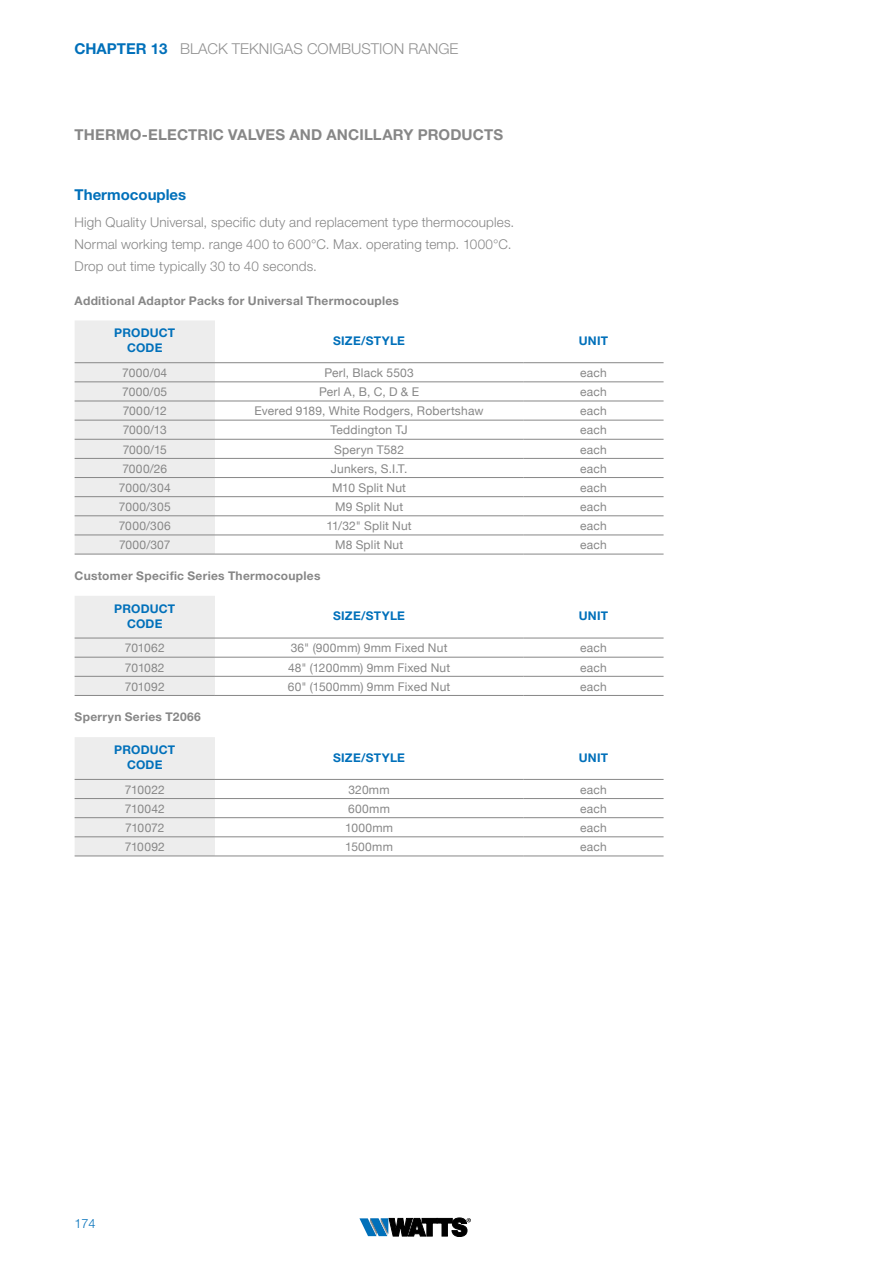
<style>
.page{position:relative;width:893px;height:1263px;background:#fff}
.page>*{position:absolute;margin:0;border:0;box-sizing:border-box;transform-origin:0 0}
.t1{font:700 15px "Helvetica Neue LT Std";letter-spacing:.01em;color:#878787}
.t2{font:300 15px "Helvetica Neue LT Std";color:#929292}
.t3{font:700 15px "Helvetica Neue LT Std";color:#0070ba}
.t4{font:300 13.5px/22.2px "Helvetica Neue LT Std";letter-spacing:.01em;color:#878787}
.t5{font:300 12.75px "Helvetica Neue LT Std";color:#0070ba}
.t6{font:12px "Helvetica Neue";letter-spacing:.015em;color:#878787}
.t7{font:700 12px "Helvetica Neue LT Std";letter-spacing:.025em;color:#878787}
.t8{font:700 12px/15px "Helvetica Neue LT Std";letter-spacing:.02em;color:#0070ba;text-align:center}
.s1{font-weight:700;color:#0070ba}
</style>
<div class="page">
<svg style="left:359px;top:1218px;width:112px;height:18px"></svg>
<div style="left:75px;top:321px;width:140px;height:233px;background:#ededed"></div>
<hr style="left:75px;top:362px;width:140px;height:1px;background:#878787">
<hr style="left:215px;top:362px;width:308px;height:1px;background:#878787">
<hr style="left:523px;top:362px;width:141px;height:1px;background:#878787">
<hr style="left:75px;top:382px;width:140px;height:1px;background:#878787">
<hr style="left:215px;top:382px;width:308px;height:1px;background:#878787">
<hr style="left:523px;top:382px;width:141px;height:1px;background:#878787">
<hr style="left:75px;top:401px;width:140px;height:1px;background:#878787">
<hr style="left:215px;top:401px;width:308px;height:1px;background:#878787">
<hr style="left:523px;top:401px;width:141px;height:1px;background:#878787">
<hr style="left:75px;top:420px;width:140px;height:1px;background:#878787">
<hr style="left:215px;top:420px;width:308px;height:1px;background:#878787">
<hr style="left:523px;top:420px;width:141px;height:1px;background:#878787">
<hr style="left:75px;top:439px;width:140px;height:1px;background:#878787">
<hr style="left:215px;top:439px;width:308px;height:1px;background:#878787">
<hr style="left:523px;top:439px;width:141px;height:1px;background:#878787">
<hr style="left:75px;top:458px;width:140px;height:1px;background:#878787">
<hr style="left:215px;top:458px;width:308px;height:1px;background:#878787">
<hr style="left:523px;top:458px;width:141px;height:1px;background:#878787">
<hr style="left:75px;top:477px;width:140px;height:1px;background:#878787">
<hr style="left:215px;top:477px;width:308px;height:1px;background:#878787">
<hr style="left:523px;top:477px;width:141px;height:1px;background:#878787">
<hr style="left:75px;top:496px;width:140px;height:1px;background:#878787">
<hr style="left:215px;top:496px;width:308px;height:1px;background:#878787">
<hr style="left:523px;top:496px;width:141px;height:1px;background:#878787">
<hr style="left:75px;top:515px;width:140px;height:1px;background:#878787">
<hr style="left:215px;top:515px;width:308px;height:1px;background:#878787">
<hr style="left:523px;top:515px;width:141px;height:1px;background:#878787">
<hr style="left:75px;top:535px;width:140px;height:1px;background:#878787">
<hr style="left:215px;top:535px;width:308px;height:1px;background:#878787">
<hr style="left:523px;top:535px;width:141px;height:1px;background:#878787">
<hr style="left:75px;top:554px;width:140px;height:1px;background:#878787">
<hr style="left:215px;top:554px;width:308px;height:1px;background:#878787">
<hr style="left:523px;top:554px;width:141px;height:1px;background:#878787">
<div style="left:75px;top:596px;width:140px;height:99px;background:#ededed"></div>
<hr style="left:75px;top:638px;width:140px;height:1px;background:#878787">
<hr style="left:215px;top:638px;width:308px;height:1px;background:#878787">
<hr style="left:523px;top:638px;width:141px;height:1px;background:#878787">
<hr style="left:75px;top:657px;width:140px;height:1px;background:#878787">
<hr style="left:215px;top:657px;width:308px;height:1px;background:#878787">
<hr style="left:523px;top:657px;width:141px;height:1px;background:#878787">
<hr style="left:75px;top:676px;width:140px;height:1px;background:#878787">
<hr style="left:215px;top:676px;width:308px;height:1px;background:#878787">
<hr style="left:523px;top:676px;width:141px;height:1px;background:#878787">
<hr style="left:75px;top:695px;width:140px;height:1px;background:#878787">
<hr style="left:215px;top:695px;width:308px;height:1px;background:#878787">
<hr style="left:523px;top:695px;width:141px;height:1px;background:#878787">
<div style="left:75px;top:737px;width:140px;height:119px;background:#ededed"></div>
<hr style="left:75px;top:779px;width:140px;height:1px;background:#878787">
<hr style="left:215px;top:779px;width:308px;height:1px;background:#878787">
<hr style="left:523px;top:779px;width:141px;height:1px;background:#878787">
<hr style="left:75px;top:798px;width:140px;height:1px;background:#878787">
<hr style="left:215px;top:798px;width:308px;height:1px;background:#878787">
<hr style="left:523px;top:798px;width:141px;height:1px;background:#878787">
<hr style="left:75px;top:817px;width:140px;height:1px;background:#878787">
<hr style="left:215px;top:817px;width:308px;height:1px;background:#878787">
<hr style="left:523px;top:817px;width:141px;height:1px;background:#878787">
<hr style="left:75px;top:836px;width:140px;height:1px;background:#878787">
<hr style="left:215px;top:836px;width:308px;height:1px;background:#878787">
<hr style="left:523px;top:836px;width:141px;height:1px;background:#878787">
<hr style="left:75px;top:856px;width:140px;height:1px;background:#878787">
<hr style="left:215px;top:856px;width:308px;height:1px;background:#878787">
<hr style="left:523px;top:856px;width:141px;height:1px;background:#878787">
<p class="t2" style="left:74px;top:39px;width:386px"><span class="s1">CHAPTER 13</span> BLACK TEKNIGAS COMBUSTION RANGE</p>
<p class="t1" style="left:75px;top:126px;width:430px">THERMO-ELECTRIC VALVES AND ANCILLARY PRODUCTS</p>
<p class="t3" style="left:75px;top:186px;width:113px">Thermocouples</p>
<p class="t4" style="left:75px;top:211px;width:441px">High Quality Universal, specific duty and replacement type thermocouples.<br>Normal working temp. range 400 to 600°C. Max. operating temp. 1000°C.<br>Drop out time typically 30 to 40 seconds.</p>
<p class="t7" style="left:75px;top:293px;width:326px">Additional Adaptor Packs for Universal Thermocouples</p>
<p class="t8" style="left:114px;top:325px;width:63px">PRODUCT<br>CODE</p>
<p class="t8" style="left:333px;top:333px;width:73px">SIZE/STYLE</p>
<p class="t8" style="left:579px;top:333px;width:31px">UNIT</p>
<p class="t6" style="left:122px;top:362px;width:46px">7000/04</p>
<p class="t6" style="left:324px;top:362px;width:91px">Perl, Black 5503</p>
<p class="t6" style="left:580px;top:362px;width:28px">each</p>
<p class="t6" style="left:122px;top:382px;width:46px">7000/05</p>
<p class="t6" style="left:319px;top:382px;width:101px">Perl A, B, C, D &amp; E</p>
<p class="t6" style="left:580px;top:382px;width:28px">each</p>
<p class="t6" style="left:123px;top:401px;width:46px">7000/12</p>
<p class="t6" style="left:255px;top:401px;width:230px">Evered 9189, White Rodgers, Robertshaw</p>
<p class="t6" style="left:580px;top:401px;width:28px">each</p>
<p class="t6" style="left:123px;top:420px;width:46px">7000/13</p>
<p class="t6" style="left:330px;top:420px;width:79px">Teddington TJ</p>
<p class="t6" style="left:580px;top:420px;width:28px">each</p>
<p class="t6" style="left:123px;top:439px;width:46px">7000/15</p>
<p class="t6" style="left:334px;top:439px;width:71px">Speryn T582</p>
<p class="t6" style="left:580px;top:439px;width:28px">each</p>
<p class="t6" style="left:122px;top:458px;width:46px">7000/26</p>
<p class="t6" style="left:331px;top:458px;width:78px">Junkers, S.I.T.</p>
<p class="t6" style="left:580px;top:458px;width:28px">each</p>
<p class="t6" style="left:119px;top:477px;width:53px">7000/304</p>
<p class="t6" style="left:332px;top:477px;width:75px">M10 Split Nut</p>
<p class="t6" style="left:580px;top:477px;width:28px">each</p>
<p class="t6" style="left:119px;top:496px;width:53px">7000/305</p>
<p class="t6" style="left:335px;top:496px;width:70px">M9 Split Nut</p>
<p class="t6" style="left:580px;top:496px;width:28px">each</p>
<p class="t6" style="left:119px;top:516px;width:54px">7000/306</p>
<p class="t6" style="left:326px;top:516px;width:87px">11/32" Split Nut</p>
<p class="t6" style="left:580px;top:516px;width:28px">each</p>
<p class="t6" style="left:119px;top:535px;width:53px">7000/307</p>
<p class="t6" style="left:335px;top:535px;width:70px">M8 Split Nut</p>
<p class="t6" style="left:580px;top:535px;width:28px">each</p>
<p class="t7" style="left:75px;top:568px;width:247px">Customer Specific Series Thermocouples</p>
<p class="t8" style="left:114px;top:601px;width:63px">PRODUCT<br>CODE</p>
<p class="t8" style="left:333px;top:608px;width:73px">SIZE/STYLE</p>
<p class="t8" style="left:579px;top:608px;width:31px">UNIT</p>
<p class="t6" style="left:125px;top:638px;width:41px">701062</p>
<p class="t6" style="left:291px;top:638px;width:158px">36" (900mm) 9mm Fixed Nut</p>
<p class="t6" style="left:580px;top:638px;width:28px">each</p>
<p class="t6" style="left:125px;top:657px;width:41px">701082</p>
<p class="t6" style="left:288px;top:657px;width:164px">48" (1200mm) 9mm Fixed Nut</p>
<p class="t6" style="left:580px;top:657px;width:28px">each</p>
<p class="t6" style="left:125px;top:676px;width:41px">701092</p>
<p class="t6" style="left:288px;top:676px;width:164px">60" (1500mm) 9mm Fixed Nut</p>
<p class="t6" style="left:580px;top:676px;width:28px">each</p>
<p class="t7" style="left:75px;top:709px;width:128px">Sperryn Series T2066</p>
<p class="t8" style="left:114px;top:742px;width:63px">PRODUCT<br>CODE</p>
<p class="t8" style="left:333px;top:749px;width:73px">SIZE/STYLE</p>
<p class="t8" style="left:579px;top:749px;width:31px">UNIT</p>
<p class="t6" style="left:125px;top:779px;width:41px">710022</p>
<p class="t6" style="left:349px;top:779px;width:43px">320mm</p>
<p class="t6" style="left:580px;top:779px;width:28px">each</p>
<p class="t6" style="left:125px;top:798px;width:41px">710042</p>
<p class="t6" style="left:348px;top:798px;width:43px">600mm</p>
<p class="t6" style="left:580px;top:798px;width:28px">each</p>
<p class="t6" style="left:125px;top:817px;width:41px">710072</p>
<p class="t6" style="left:345px;top:817px;width:49px">1000mm</p>
<p class="t6" style="left:580px;top:817px;width:28px">each</p>
<p class="t6" style="left:125px;top:837px;width:42px">710092</p>
<p class="t6" style="left:345px;top:837px;width:49px">1500mm</p>
<p class="t6" style="left:580px;top:837px;width:28px">each</p>
<p class="t5" style="left:74px;top:1215px;width:23px">174</p>
</div>
